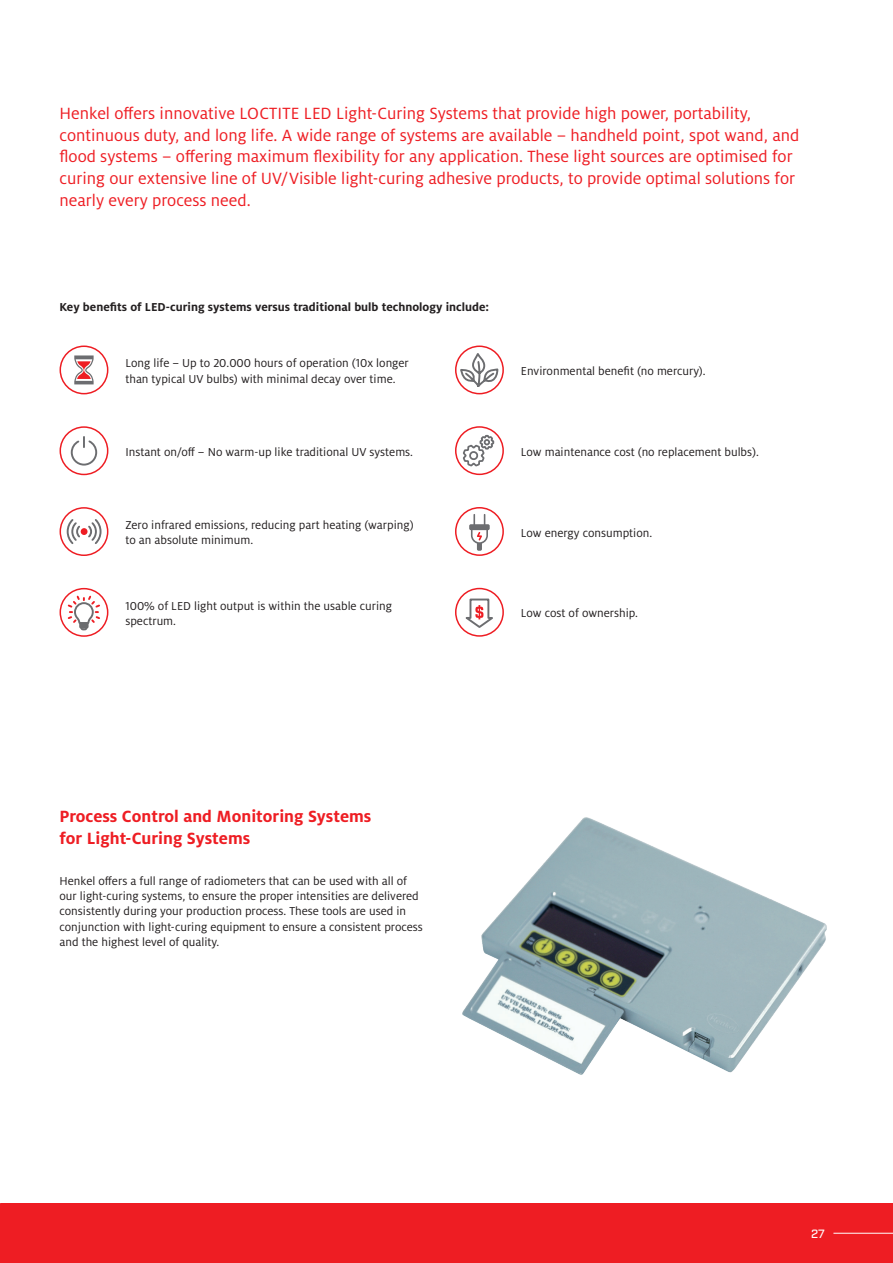
<style>
.page{position:relative;width:893px;height:1263px;background:#fff}
.page>*{position:absolute;margin:0;border:0;box-sizing:border-box;transform-origin:0 0}
.t1{font:18px/21.6px "Henkel Milo";color:#ee1d23}
.t2{font:700 18px/21.6px "Henkel Milo";color:#ee1d23}
.t3{font:12.75px/15.3px "Henkel Milo";color:#231f20}
.t4{font:700 12.75px "Henkel Milo";color:#231f20}
.t5{font:500 12px "Industry";color:#fff}
</style>
<div class="page">
<div style="left:0;top:1203px;width:893px;height:60px;background:#ee1d23"></div>
<hr style="left:833px;top:1233px;width:60px;height:1px;background:#fff">
<img style="left:462px;top:817px;width:365px;height:258px">
<div style="left:60px;top:426px;width:48px;height:49px;border:2px solid #ee1d23;border-radius:50%"></div>
<svg style="left:70px;top:436px;width:28px;height:30px"></svg>
<div style="left:60px;top:507px;width:48px;height:49px;border:2px solid #ee1d23;border-radius:50%"></div>
<svg style="left:66px;top:517px;width:36px;height:29px"></svg>
<div style="left:81px;top:528px;width:7px;height:7px;background:#ee1d23;border-radius:50%"></div>
<div style="left:455px;top:345px;width:49px;height:49px;border:2px solid #ee1d23;border-radius:50%"></div>
<svg style="left:461px;top:349px;width:38px;height:40px"></svg>
<div style="left:455px;top:426px;width:49px;height:49px;border:2px solid #ee1d23;border-radius:50%"></div>
<svg style="left:461px;top:433px;width:35px;height:35px"></svg>
<div style="left:60px;top:345px;width:48px;height:49px;border:2px solid #ee1d23;border-radius:50%"></div>
<svg style="left:74px;top:355px;width:20px;height:29px"></svg>
<div style="left:60px;top:588px;width:48px;height:49px;border:2px solid #ee1d23;border-radius:50%"></div>
<svg style="left:66px;top:594px;width:36px;height:43px"></svg>
<div style="left:455px;top:507px;width:49px;height:49px;border:2px solid #ee1d23;border-radius:50%"></div>
<svg style="left:469px;top:514px;width:21px;height:37px"></svg>
<div style="left:455px;top:588px;width:49px;height:49px;border:2px solid #ee1d23;border-radius:50%"></div>
<svg style="left:460px;top:598px;width:33px;height:31px"></svg>
<p class="t1" style="left:60px;top:103px;width:741px">Henkel offers innovative LOCTITE LED Light-Curing Systems that provide high power, portability, continuous duty, and long life. A wide range of systems are available – handheld point, spot wand, and flood systems – offering maximum flexibility for any application. These light sources are optimised for curing our extensive line of UV/Visible light-curing adhesive products, to provide optimal solutions for nearly every process need.</p>
<p class="t4" style="left:60px;top:300px;width:431px">Key benefits of LED-curing systems versus traditional bulb technology include:</p>
<p class="t3" style="left:125px;top:356px;width:285px">Long life – Up to 20.000 hours of operation (10x longer than typical UV bulbs) with minimal decay over time.</p>
<p class="t3" style="left:521px;top:363px;width:186px">Environmental benefit (no mercury).</p>
<p class="t3" style="left:125px;top:444px;width:289px">Instant on/off – No warm-up like traditional UV systems.</p>
<p class="t3" style="left:521px;top:444px;width:239px">Low maintenance cost (no replacement bulbs).</p>
<p class="t3" style="left:125px;top:517px;width:290px">Zero infrared emissions, reducing part heating (warping) to an absolute minimum.</p>
<p class="t3" style="left:521px;top:525px;width:133px">Low energy consumption.</p>
<p class="t3" style="left:125px;top:598px;width:268px">100% of LED light output is within the usable curing spectrum.</p>
<p class="t3" style="left:521px;top:606px;width:119px">Low cost of ownership.</p>
<h1 class="t2" style="left:60px;top:806px;width:313px">Process Control and Monitoring Systems for Light-Curing Systems</h1>
<p class="t3" style="left:60px;top:873px;width:365px">Henkel offers a full range of radiometers that can be used with all of our light-curing systems, to ensure the proper intensities are delivered consistently during your production process. These tools are used in conjunction with light-curing equipment to ensure a consistent process and the highest level of quality.</p>
<p class="t5" style="left:811px;top:1226px;width:15px">27</p>
</div>
